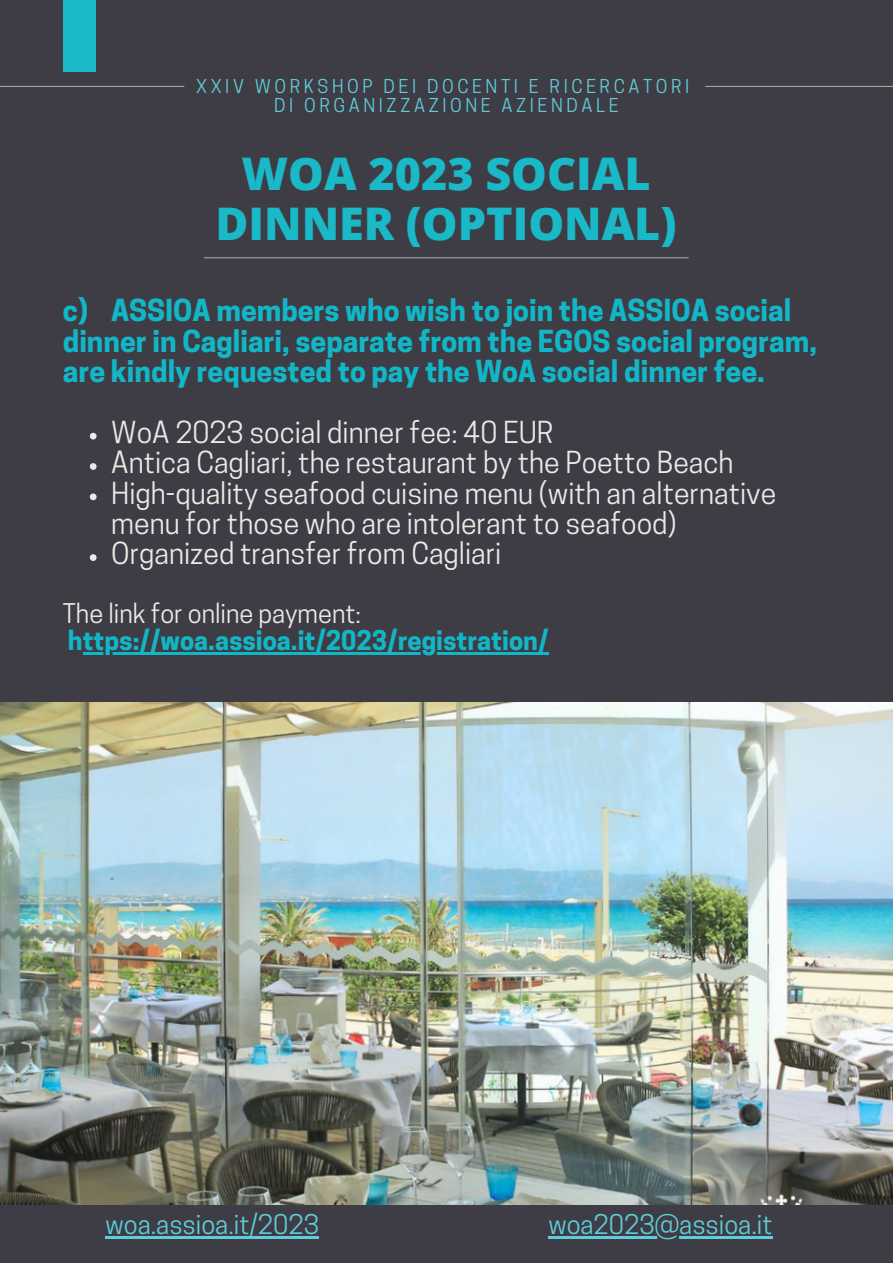
<style>
.page{position:relative;width:893px;height:1264px;background:#fff}
.page>*{position:absolute;margin:0;border:0;box-sizing:border-box;transform-origin:0 0}
.t1{font:800 45px/49.5px "Open Sans";color:#19b9c8;text-align:center}
.t2{font:28.5px/30.3px "Cooper Hewitt";color:#ede9e7}
.t3{font:700 28.5px/30.3px "Cooper Hewitt";color:#12b7c7}
.t4{font:700 25.5px/27px "Cooper Hewitt";color:#12b7c7}
.t5{font:25.5px "Cooper Hewitt";color:#5fcdd9}
.t6{font:18px "Cooper Hewitt";letter-spacing:.2em;color:#5fcdd9}
.s1{font-weight:400;color:#ede9e7}
</style>
<div class="page">
<div style="left:0;top:0;width:892px;height:1262px;background:#3e3d45"></div>
<hr style="left:0;top:86px;width:184px;height:1px;background:#a2a2a2">
<hr style="left:705px;top:86px;width:187px;height:1px;background:#a2a2a2">
<div style="left:63px;top:0;width:32px;height:72px;background:#19b9c8"></div>
<hr style="left:204px;top:257px;width:484px;height:1px;background:#a2a2a2">
<img style="left:0;top:702px;width:892px;height:502px">
<svg style="left:90px;top:433px;width:7px;height:6px"></svg>
<svg style="left:90px;top:463px;width:7px;height:7px"></svg>
<svg style="left:90px;top:493px;width:7px;height:7px"></svg>
<svg style="left:90px;top:554px;width:7px;height:7px"></svg>
<hr style="left:83px;top:652px;width:465px;height:2px;background:#12b7c7">
<hr style="left:106px;top:1235px;width:213px;height:3px;background:#5fcdd9">
<hr style="left:548px;top:1235px;width:224px;height:3px;background:#5fcdd9">
<p class="t6" style="left:196px;top:80px;width:495px">XXIV WORKSHOP DEI DOCENTI E RICERCATORI</p>
<p class="t6" style="left:274px;top:99px;width:346px">DI ORGANIZZAZIONE AZIENDALE</p>
<p class="t1" style="left:215px;top:148px;width:462px">WOA 2023 SOCIAL<br>DINNER (OPTIONAL)</p>
<p class="t3" style="left:63px;top:299px;width:755px">c) ASSIOA members who wish to join the ASSIOA social dinner in Cagliari, separate from the EGOS social program, are kindly requested to pay the WoA social dinner fee.</p>
<p class="t2" style="left:111px;top:420px;width:444px">WoA 2023 social dinner fee: 40 EUR</p>
<p class="t2" style="left:111px;top:451px;width:623px">Antica Cagliari, the restaurant by the Poetto Beach</p>
<p class="t2" style="left:111px;top:481px;width:666px">High-quality seafood cuisine menu (with an alternative menu for those who are intolerant to seafood)</p>
<p class="t2" style="left:111px;top:542px;width:391px">Organized transfer from Cagliari</p>
<p class="t4" style="left:63px;top:603px;width:487px"><span class="s1">The link for online payment: </span>https://woa.assioa.it/2023/registration/</p>
<p class="t5" style="left:106px;top:1214px;width:215px">woa.assioa.it/2023</p>
<p class="t5" style="left:548px;top:1214px;width:225px">woa2023@assioa.it</p>
</div>
